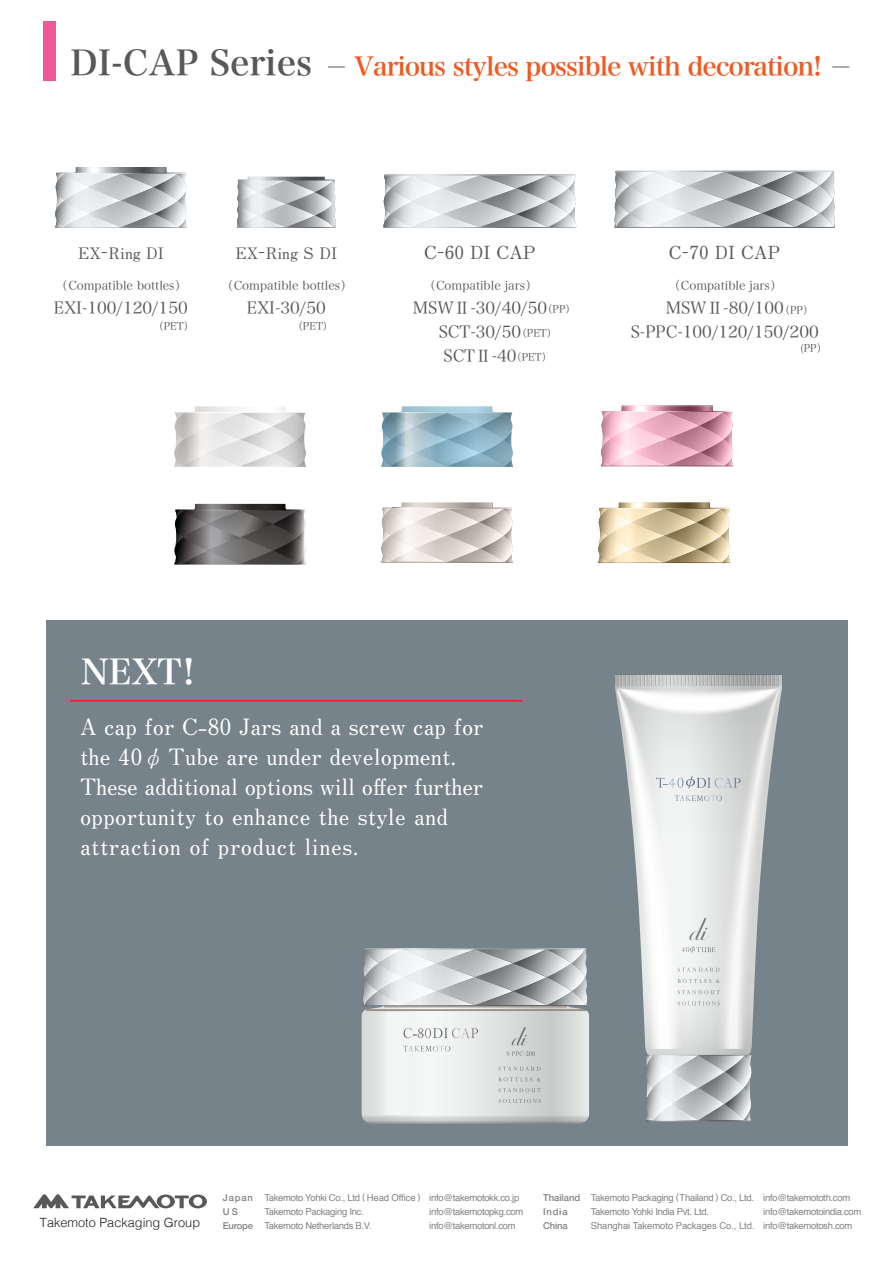
<style>
.page{position:relative;width:893px;height:1263px;background:#fff}
.page>*{position:absolute;margin:0;border:0;box-sizing:border-box;transform-origin:0 0}
.t1{font:34.5px "Hira Min Pro N W6";color:#fff}
.t2{font:25.5px "Hira Min Pro N W6";letter-spacing:-.04em;color:#f15921}
.t3{font:700 22.5px/30px "Futo Min A101 Pr 6 N";color:#fff}
.t4{font:700 18px "Futo Min A101 Pr 6 N";color:#57585a}
.t5{font:16.5px/24px "Hira Min Pro N W3";color:#57585a;text-align:center}
.t6{font:700 15.75px "Futo Min A101 Pr 6 N";color:#57585a}
.t7{font:300 12.75px "Helvetica";color:#231f20}
.t8{font:12px "Hira Min Pro N W3";color:#57585a}
.t9{font:10.5px "Hira Min Pro N W3";color:#57585a}
.t10{font:9.45px "Helvetica";letter-spacing:-.03em;color:#808285}
.t11{font:9.45px "Helvetica";letter-spacing:-.005em;color:#808285}
.t12{font:500 9.45px "Helvetica Neue";letter-spacing:.085em;color:#808285}
.s1{font-size:34.5px;color:#57585a}
.s2{font-family:"Helvetica Neue";font-weight:500}
</style>
<div class="page">
<div style="left:43px;top:21px;width:13px;height:60px;background:#f05898"></div>
<svg style="left:328px;top:66px;width:17px;height:2px"></svg>
<svg style="left:832px;top:66px;width:17px;height:2px"></svg>
<div style="left:46px;top:620px;width:801px;height:525px;background:#76838b"></div>
<svg style="left:645px;top:686px;width:137px;height:369px"></svg>
<div style="left:615px;top:675px;width:167px;height:11px;background:#c0c4c3"></div>
<svg style="left:645px;top:1055px;width:107px;height:66px;background:#c0c3c6"></svg>
<svg style="left:615px;top:675px;width:166px;height:374px"></svg>
<svg style="left:237px;top:177px;width:99px;height:51px;background:#bfc2c5"></svg>
<svg style="left:614px;top:171px;width:221px;height:57px;background:#c1c4c7"></svg>
<svg style="left:362px;top:948px;width:227px;height:175px;background:#d3d4d5"></svg>
<svg style="left:383px;top:175px;width:193px;height:53px;background:#c7cacd"></svg>
<svg style="left:55px;top:167px;width:132px;height:61px;background:#c6c8cb"></svg>
<svg style="left:174px;top:504px;width:132px;height:60px;background:#686666"></svg>
<svg style="left:174px;top:406px;width:132px;height:61px"></svg>
<svg style="left:182px;top:413px;width:75px;height:53px;background:#e2e0df"></svg>
<svg style="left:381px;top:406px;width:132px;height:61px;background:#94b7c7"></svg>
<svg style="left:393px;top:413px;width:55px;height:53px;background:#9ebac7"></svg>
<svg style="left:601px;top:405px;width:132px;height:61px;background:#e2adbe"></svg>
<hr style="left:601px;top:466px;width:132px;height:1px;background:#d1d2d4">
<hr style="left:622px;top:406px;width:90px;height:1px;background:#fff">
<svg style="left:598px;top:502px;width:133px;height:60px;background:#d5c4a3"></svg>
<hr style="left:598px;top:562px;width:133px;height:1px;background:#d1d2d4">
<hr style="left:619px;top:502px;width:90px;height:1px;background:#fff">
<svg style="left:381px;top:502px;width:132px;height:60px;background:#d0c8c2"></svg>
<hr style="left:381px;top:562px;width:132px;height:1px;background:#d1d2d4">
<hr style="left:402px;top:502px;width:90px;height:1px;background:#fff">
<svg style="left:393px;top:508px;width:55px;height:53px"></svg>
<hr style="left:70px;top:700px;width:452px;height:1px;background:#ee1d23">
<svg style="left:219px;top:504px;width:45px;height:6px"></svg>
<svg style="left:33px;top:1194px;width:174px;height:14px"></svg>
<h2 class="t2" style="left:70px;top:44px;width:753px"><span class="s1">DI-CAP Series</span> Various styles possible with decoration!</h2>
<h3 class="t6" style="left:78px;top:240px;width:87px">EX-Ring DI</h3>
<h3 class="t6" style="left:236px;top:240px;width:103px">EX-Ring S DI</h3>
<h3 class="t4" style="left:424px;top:238px;width:113px">C <sup>-</sup>60 DI CAP</h3>
<h3 class="t4" style="left:669px;top:238px;width:113px">C <sup>-</sup>70 DI CAP</h3>
<p class="t8" style="left:56px;top:276px;width:133px">（Compatible bottles）</p>
<p class="t8" style="left:221px;top:276px;width:133px">（Compatible bottles）</p>
<p class="t9" style="left:153px;top:317px;width:43px">（PET）</p>
<p class="t9" style="left:292px;top:317px;width:43px">（PET）</p>
<h3 class="t5" style="left:54px;top:294px;width:135px">EXI-100/120/150</h3>
<h3 class="t5" style="left:247px;top:294px;width:80px">EXI-30/50</h3>
<p class="t8" style="left:423px;top:276px;width:116px">（Compatible jars）</p>
<p class="t8" style="left:668px;top:276px;width:116px">（Compatible jars）</p>
<h3 class="t5" style="left:413px;top:294px;width:136px">MSWⅡ-30/40/50<br>SCT-30/50<br>SCTⅡ-40</h3>
<h3 class="t5" style="left:631px;top:294px;width:190px">MSWⅡ-80/100<br>S-PPC-100/120/150/200</h3>
<p class="t9" style="left:542px;top:300px;width:35px">（PP）</p>
<p class="t9" style="left:780px;top:301px;width:35px">（PP）</p>
<p class="t9" style="left:516px;top:324px;width:43px">（PET）</p>
<p class="t9" style="left:511px;top:348px;width:43px">（PET）</p>
<p class="t9" style="left:800px;top:339px;width:28px">(PP）</p>
<h1 class="t1" style="left:81px;top:641px;width:115px">NEXT!</h1>
<h3 class="t3" style="left:80px;top:711px;width:405px">A cap for C-80 Jars and a screw cap for the 40φ Tube are under development.<br>These additional options will offer further opportunity to enhance the style and attraction of product lines.</h3>
<h3 class="t7" style="left:40px;top:1212px;width:162px">Takemoto Packaging Group</h3>
<p class="t10" style="left:223px;top:1190px;width:298px"><span class="s2">Japan</span> Takemoto Yohki Co., Ltd ( Head Office ) info@takemotokk.co.jp</p>
<p class="t10" style="left:543px;top:1190px;width:309px"><span class="s2">Thailand</span> Takemoto Packaging (Thailand ) Co., Ltd. info@takemototh.com</p>
<p class="t12" style="left:223px;top:1204px;width:17px">US</p>
<p class="t10" style="left:264px;top:1204px;width:101px">Takemoto Packaging Inc.</p>
<p class="t10" style="left:429px;top:1204px;width:96px">info@takemotopkg.com</p>
<p class="t12" style="left:543px;top:1204px;width:26px">India</p>
<p class="t10" style="left:591px;top:1204px;width:120px">Takemoto Yohki India Pvt. Ltd.</p>
<p class="t10" style="left:763px;top:1204px;width:100px">info@takemotoindia.com</p>
<p class="t10" style="left:223px;top:1218px;width:150px"><span class="s2">Europe</span> Takemoto Netherlands B.V.</p>
<p class="t10" style="left:429px;top:1218px;width:88px">info@takemotonl.com</p>
<p class="t12" style="left:543px;top:1218px;width:26px">China</p>
<p class="t11" style="left:591px;top:1218px;width:263px">Shanghai Takemoto Packages Co., Ltd. info@takemotosh.com</p>
</div>
